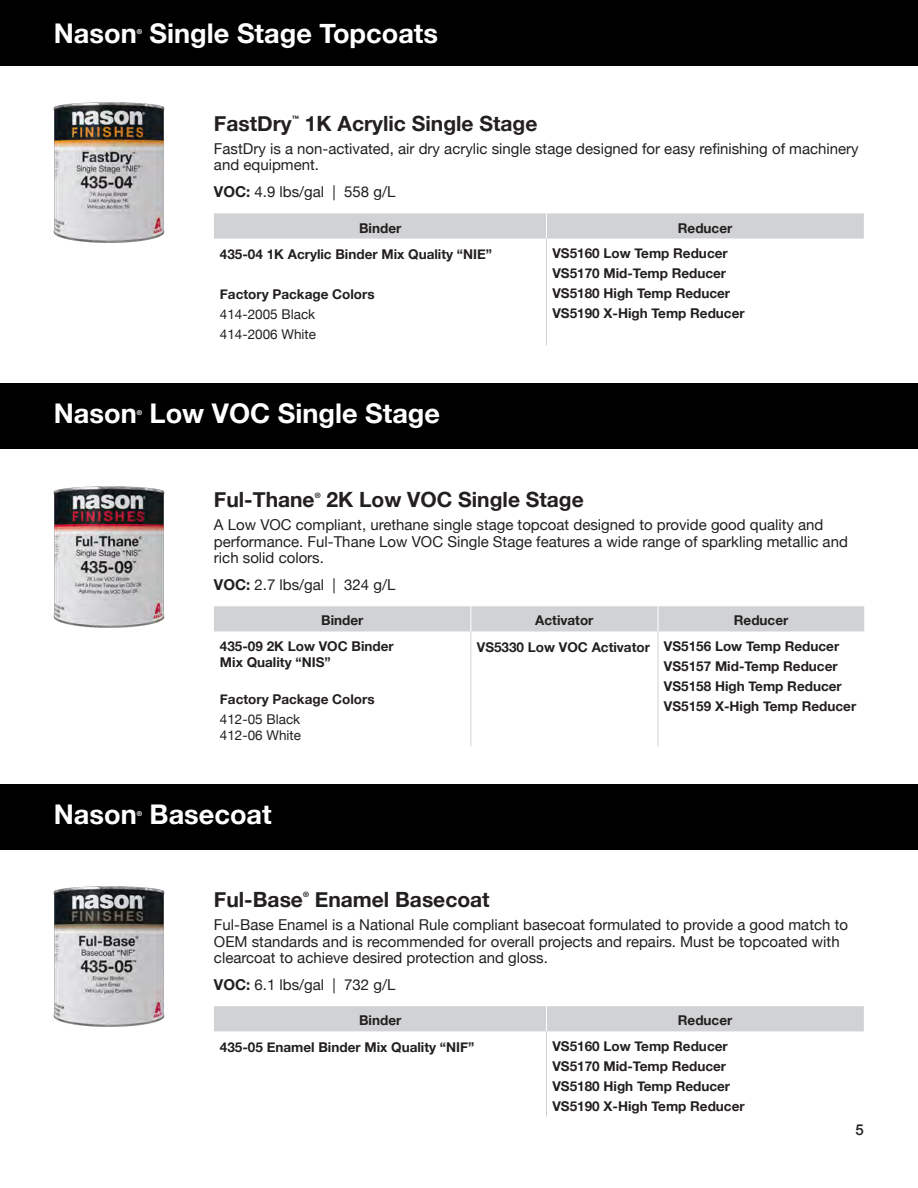
<style>
.page{position:relative;width:918px;height:1188px;background:#fff}
.page>*{position:absolute;margin:0;border:0;box-sizing:border-box;transform-origin:0 0}
.Headline{font:700 27.15px "Helvetica Neue";color:#fff}
.Product_Name{font:700 21px "Helvetica Neue";color:#231f20}
.Copy_Text{font:15px/16.5px "Helvetica Neue";color:#231f20}
.t1{font:500 15px "Helvetica Neue";color:#231f20}
.Product_SKU{font:700 13.5px/16.5px "Helvetica Neue";color:#231f20}
.Product_Size{font:700 13.5px "Helvetica Neue";color:#231f20}
.Product_SKU-2{font:13.5px/16.5px "Helvetica Neue";color:#231f20}
.Product_Name-2{font:700 7.35px "Helvetica Neue";color:#231f20}
.Headline-2{font:700 6.6px "Helvetica Neue";color:#fff}
.s1{font-weight:700}
</style>
<div class="page">
<div style="left:0;top:0;width:918px;height:66px;background:#000"></div>
<div style="left:214px;top:606px;width:650px;height:25px;background:#d1d2d4"></div>
<hr style="left:471px;top:631px;width:1px;height:115px;background:#d1d2d4">
<hr style="left:658px;top:631px;width:1px;height:115px;background:#d1d2d4">
<div style="left:214px;top:1006px;width:650px;height:25px;background:#d1d2d4"></div>
<hr style="left:546px;top:1031px;width:1px;height:86px;background:#d1d2d4">
<svg style="left:214px;top:213px;width:650px;height:26px;background:#d2d3d5"></svg>
<hr style="left:546px;top:239px;width:1px;height:106px;background:#d1d2d4">
<img style="left:54px;top:102px;width:110px;height:141px">
<div style="left:0;top:383px;width:918px;height:65px;background:#000"></div>
<div style="left:0;top:784px;width:918px;height:65px;background:#000"></div>
<img style="left:54px;top:486px;width:111px;height:142px">
<img style="left:54px;top:886px;width:111px;height:141px">
<p class="Headline" style="left:54px;top:12px;width:84px">Nason</p>
<p class="Headline-2" style="left:137px;top:27px;width:7px">®</p>
<p class="Headline" style="left:150px;top:12px;width:290px">Single Stage Topcoats</p>
<p class="Product_Name" style="left:214px;top:107px;width:79px">FastDry</p>
<p class="Product_Name-2" style="left:292px;top:113px;width:9px">™</p>
<p class="Product_Name" style="left:305px;top:107px;width:234px">1K Acrylic Single Stage</p>
<p class="Copy_Text" style="left:214px;top:141px;width:646px">FastDry is a non-activated, air dry acrylic single stage designed for easy refinishing of machinery and equipment.</p>
<p class="Copy_Text" style="left:214px;top:184px;width:183px"><span class="s1">VOC:</span> 4.9 lbs/gal | 558 g/L</p>
<p class="Product_Size" style="left:359px;top:217px;width:44px">Binder</p>
<p class="Product_Size" style="left:678px;top:217px;width:56px">Reducer</p>
<p class="Product_SKU" style="left:220px;top:246px;width:274px">435-04 1K Acrylic Binder Mix Quality “NIE”</p>
<p class="Product_SKU" style="left:220px;top:286px;width:156px">Factory Package Colors</p>
<p class="Product_SKU-2" style="left:220px;top:307px;width:97px">414-2005 Black</p>
<p class="Product_SKU-2" style="left:220px;top:327px;width:98px">414-2006 White</p>
<p class="Product_SKU" style="left:552px;top:245px;width:177px">VS5160 Low Temp Reducer</p>
<p class="Product_SKU" style="left:552px;top:265px;width:175px">VS5170 Mid-Temp Reducer</p>
<p class="Product_SKU" style="left:552px;top:285px;width:179px">VS5180 High Temp Reducer</p>
<p class="Product_SKU" style="left:552px;top:305px;width:194px">VS5190 X-High Temp Reducer</p>
<p class="Headline" style="left:54px;top:392px;width:84px">Nason</p>
<p class="Headline-2" style="left:137px;top:407px;width:7px">®</p>
<p class="Headline" style="left:150px;top:392px;width:292px">Low VOC Single Stage</p>
<p class="Product_Name" style="left:214px;top:483px;width:102px">Ful-Thane</p>
<p class="Product_Name-2" style="left:315px;top:489px;width:7px">®</p>
<p class="Product_Name" style="left:326px;top:483px;width:259px">2K Low VOC Single Stage</p>
<p class="Copy_Text" style="left:214px;top:518px;width:635px">A Low VOC compliant, urethane single stage topcoat designed to provide good quality and performance. Ful-Thane Low VOC Single Stage features a wide range of sparkling metallic and rich solid colors.</p>
<p class="Copy_Text" style="left:214px;top:577px;width:183px"><span class="s1">VOC:</span> 2.7 lbs/gal | 324 g/L</p>
<p class="Product_Size" style="left:321px;top:610px;width:44px">Binder</p>
<p class="Product_Size" style="left:535px;top:610px;width:60px">Activator</p>
<p class="Product_Size" style="left:734px;top:610px;width:56px">Reducer</p>
<p class="Product_SKU" style="left:220px;top:638px;width:175px">435-09 2K Low VOC Binder<br>Mix Quality “NIS”</p>
<p class="Product_SKU" style="left:220px;top:691px;width:156px">Factory Package Colors</p>
<p class="Product_SKU-2" style="left:220px;top:711px;width:83px">412-05 Black<br>412-06 White</p>
<p class="Product_SKU" style="left:477px;top:639px;width:175px">VS5330 Low VOC Activator</p>
<p class="Product_SKU" style="left:664px;top:638px;width:177px">VS5156 Low Temp Reducer</p>
<p class="Product_SKU" style="left:664px;top:658px;width:175px">VS5157 Mid-Temp Reducer</p>
<p class="Product_SKU" style="left:664px;top:678px;width:179px">VS5158 High Temp Reducer</p>
<p class="Product_SKU" style="left:664px;top:698px;width:194px">VS5159 X-High Temp Reducer</p>
<p class="Headline" style="left:54px;top:793px;width:84px">Nason</p>
<p class="Headline-2" style="left:137px;top:808px;width:7px">®</p>
<p class="Headline" style="left:150px;top:793px;width:124px">Basecoat</p>
<p class="Product_Name" style="left:214px;top:883px;width:91px">Ful-Base</p>
<p class="Product_Name-2" style="left:303px;top:889px;width:7px">®</p>
<p class="Product_Name" style="left:315px;top:883px;width:176px">Enamel Basecoat</p>
<p class="Copy_Text" style="left:214px;top:917px;width:636px">Ful-Base Enamel is a National Rule compliant basecoat formulated to provide a good match to<br>OEM standards and is recommended for overall projects and repairs. Must be topcoated with clearcoat to achieve desired protection and gloss.</p>
<p class="Copy_Text" style="left:214px;top:977px;width:183px"><span class="s1">VOC:</span> 6.1 lbs/gal | 732 g/L</p>
<p class="Product_Size" style="left:359px;top:1010px;width:44px">Binder</p>
<p class="Product_Size" style="left:678px;top:1010px;width:56px">Reducer</p>
<p class="Product_SKU" style="left:220px;top:1039px;width:256px">435-05 Enamel Binder Mix Quality “NIF”</p>
<p class="Product_SKU" style="left:552px;top:1038px;width:177px">VS5160 Low Temp Reducer</p>
<p class="Product_SKU" style="left:552px;top:1058px;width:175px">VS5170 Mid-Temp Reducer</p>
<p class="Product_SKU" style="left:552px;top:1078px;width:179px">VS5180 High Temp Reducer</p>
<p class="Product_SKU" style="left:552px;top:1098px;width:194px">VS5190 X-High Temp Reducer</p>
<p class="t1" style="left:856px;top:1117px;width:10px">5</p>
</div>
